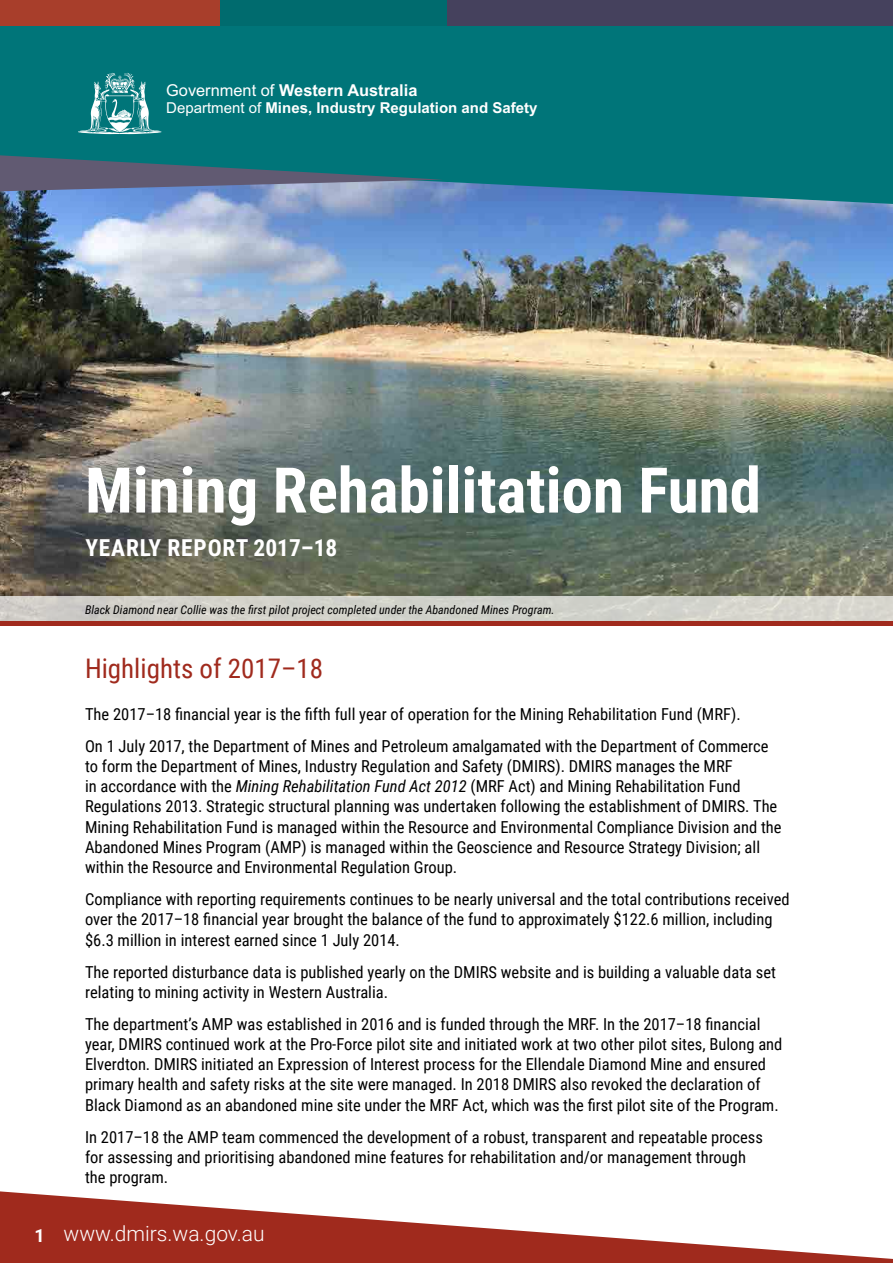
<style>
.page{position:relative;width:893px;height:1263px;background:#fff}
.page>*{position:absolute;margin:0;border:0;box-sizing:border-box;transform-origin:0 0}
.Main_head{font:700 63px "Roboto Condensed";color:#fff}
.h2{font:27px "Roboto Condensed";color:#a02a1d}
.Sub_head{font:700 23.4px "Roboto Condensed";letter-spacing:.035em;color:#fff}
.t1{font:300 21px "Roboto";color:#fff}
.front_page_p{font:16.5px/20.2px "Roboto Condensed";color:#000}
.t2{font:700 16.35px "Arial";color:#fff}
.t3{font:700 15px "Arial";color:#fff}
.t4{font:italic 12px "Roboto Condensed";color:#000}
.s1{font-weight:400}
.s2{font-style:italic}
.s3{font-weight:700;font-size:18px}
</style>
<div class="page">
<svg style="left:0;top:1191px;width:893px;height:72px;fill:#a02a1d"></svg>
<img style="left:0;top:204px;width:893px;height:392px">
<svg style="left:0;top:26px;width:893px;height:178px;background:#08767f"></svg>
<div style="left:0;top:0;width:220px;height:26px;background:#a83e2b"></div>
<div style="left:446px;top:0;width:447px;height:26px;background:#45415d"></div>
<div style="left:220px;top:0;width:226px;height:26px;background:#006b6e"></div>
<svg style="left:78px;top:73px;width:83px;height:61px;background:#41989b"></svg>
<svg style="left:0;top:155px;width:443px;height:36px;background:#446d82"></svg>
<div style="left:0;top:596px;width:893px;height:27px;background:linear-gradient(to right,#cfcdc7,#d6d7cf)"></div>
<hr style="left:0;top:622px;width:893px;height:4px;background:#a02a1d">
<p class="t2" style="left:166px;top:80px;width:253px"><span class="s1">Government of</span> Western Australia</p>
<p class="t3" style="left:166px;top:97px;width:373px"><span class="s1">Department of</span> Mines, Industry Regulation and Safety</p>
<h1 class="Main_head" style="left:85px;top:446px;width:677px">Mining Rehabilitation Fund</h1>
<h1 class="Sub_head" style="left:85px;top:531px;width:253px">YEARLY REPORT 2017–18</h1>
<p class="t4" style="left:85px;top:602px;width:471px">Black Diamond near Collie was the first pilot project completed under the Abandoned Mines Program.</p>
<h2 class="h2" style="left:85px;top:650px;width:240px">Highlights of 2017–18</h2>
<p class="front_page_p" style="left:85px;top:703px;width:657px">The 2017–18 financial year is the fifth full year of operation for the Mining Rehabilitation Fund (MRF).</p>
<p class="front_page_p" style="left:85px;top:735px;width:698px">On 1 July 2017, the Department of Mines and Petroleum amalgamated with the Department of Commerce to form the Department of Mines, Industry Regulation and Safety (DMIRS). DMIRS manages the MRF<br>in accordance with the <span class="s2">Mining Rehabilitation Fund Act 2012</span> (MRF Act) and Mining Rehabilitation Fund Regulations 2013. Strategic structural planning was undertaken following the establishment of DMIRS. The Mining Rehabilitation Fund is managed within the Resource and Environmental Compliance Division and the Abandoned Mines Program (AMP) is managed within the Geoscience and Resource Strategy Division; all within the Resource and Environmental Regulation Group.</p>
<p class="front_page_p" style="left:85px;top:888px;width:706px">Compliance with reporting requirements continues to be nearly universal and the total contributions received over the 2017–18 financial year brought the balance of the fund to approximately $122.6 million, including $6.3 million in interest earned since 1 July 2014.</p>
<p class="front_page_p" style="left:85px;top:961px;width:692px">The reported disturbance data is published yearly on the DMIRS website and is building a valuable data set relating to mining activity in Western Australia.</p>
<p class="front_page_p" style="left:85px;top:1013px;width:699px">The department’s AMP was established in 2016 and is funded through the MRF. In the 2017–18 financial year, DMIRS continued work at the Pro-Force pilot site and initiated work at two other pilot sites, Bulong and Elverdton. DMIRS initiated an Expression of Interest process for the Ellendale Diamond Mine and ensured primary health and safety risks at the site were managed. In 2018 DMIRS also revoked the declaration of Black Diamond as an abandoned mine site under the MRF Act, which was the first pilot site of the Program.</p>
<p class="front_page_p" style="left:85px;top:1126px;width:679px">In 2017–18 the AMP team commenced the development of a robust, transparent and repeatable process for assessing and prioritising abandoned mine features for rehabilitation and/or management through the program.</p>
<p class="t1" style="left:34px;top:1219px;width:232px"><span class="s3">1</span> www.dmirs.wa.gov.au</p>
</div>
